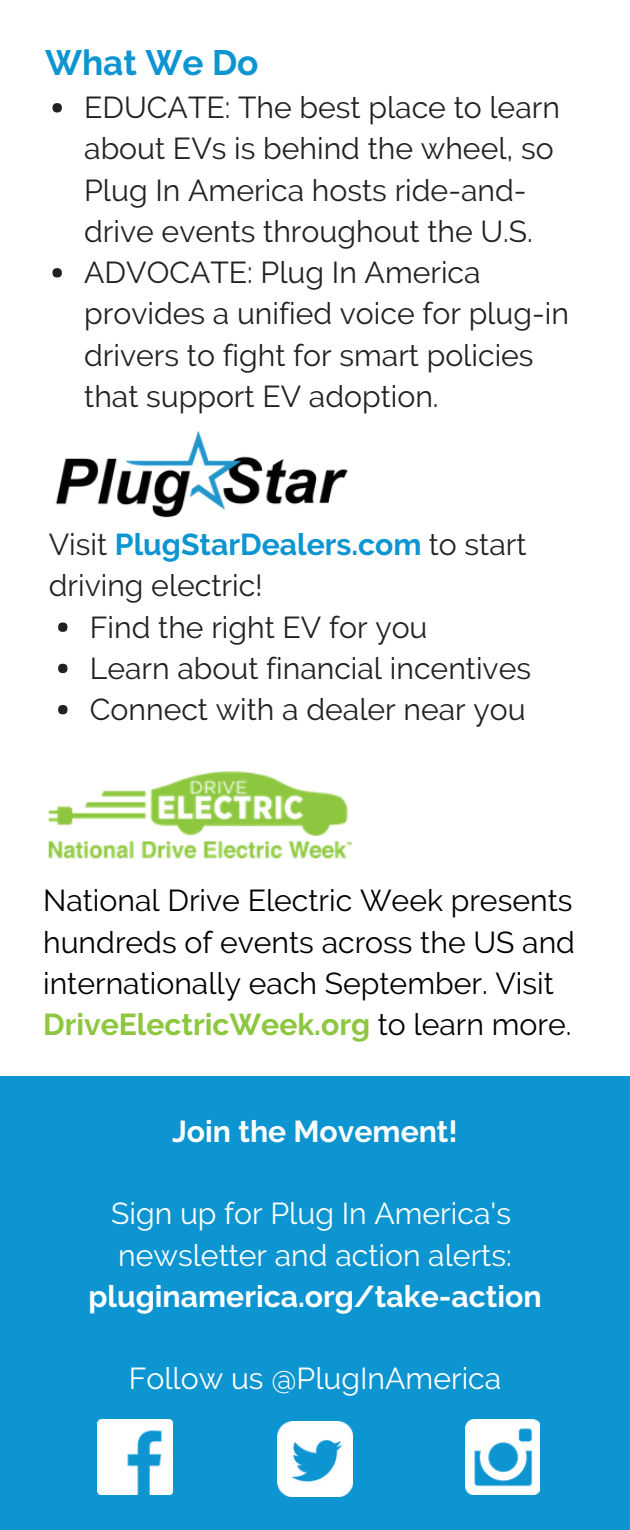
<style>
.page{position:relative;width:630px;height:1530px;background:#fff}
.page>*{position:absolute;margin:0;border:0;box-sizing:border-box;transform-origin:0 0}
.t1{font:700 35.25px "Raleway";color:#0c95d1}
.t2{font:30.25px/41.2px "Raleway";color:#222}
.t3{font:30.25px/41.2px "Raleway";color:#000}
.t4{font:30.25px/41.2px "Raleway";color:#fff}
.t5{font:700 30.25px "Raleway";color:#fff}
.t6{font:700 30.25px "Raleway";color:#0c95d1}
.s1{font-weight:400;color:#222}
.s2{font-weight:700;color:#8dc63f}
</style>
<div class="page">
<div style="left:52px;top:103px;width:10px;height:9px;background:#222;border-radius:50%"></div>
<div style="left:52px;top:268px;width:10px;height:10px;background:#222;border-radius:50%"></div>
<div style="left:0;top:1076px;width:630px;height:454px;background:#0c95d1"></div>
<img style="left:98px;top:1419px;width:74px;height:75px">
<img style="left:278px;top:1421px;width:74px;height:75px">
<img style="left:465px;top:1419px;width:75px;height:75px">
<img style="left:55px;top:431px;width:293px;height:87px">
<div style="left:58px;top:622px;width:10px;height:10px;background:#222;border-radius:50%"></div>
<div style="left:58px;top:664px;width:10px;height:9px;background:#222;border-radius:50%"></div>
<div style="left:58px;top:705px;width:10px;height:9px;background:#222;border-radius:50%"></div>
<img style="left:48px;top:771px;width:304px;height:88px">
<p class="t1" style="left:45px;top:42px;width:215px">What We Do</p>
<p class="t2" style="left:84px;top:87px;width:486px">EDUCATE: The best place to learn about EVs is behind the wheel, so<br>Plug In America hosts ride-and&shy;drive events throughout the U.S.<br>ADVOCATE: Plug In America provides a unified voice for plug-in drivers to fight for smart policies that support EV adoption.</p>
<p class="t6" style="left:49px;top:527px;width:479px"><span class="s1">Visit</span> PlugStarDealers.com <span class="s1">to start</span></p>
<p class="t2" style="left:49px;top:565px;width:216px">driving electric!</p>
<p class="t2" style="left:90px;top:606px;width:339px">Find the right EV for you</p>
<p class="t2" style="left:90px;top:647px;width:443px">Learn about financial incentives</p>
<p class="t2" style="left:90px;top:689px;width:437px">Connect with a dealer near you</p>
<p class="t3" style="left:43px;top:880px;width:533px">National Drive Electric Week presents hundreds of events across the US and internationally each September. Visit <span class="s2">DriveElectricWeek.org</span> to learn more.</p>
<p class="t5" style="left:172px;top:1113px;width:287px">Join the Movement!</p>
<p class="t4" style="left:111px;top:1193px;width:402px">Sign up for Plug In America's newsletter and action alerts:</p>
<p class="t5" style="left:88px;top:1278px;width:455px">pluginamerica.org/take-action</p>
<p class="t4" style="left:129px;top:1358px;width:374px">Follow us @PlugInAmerica</p>
</div>
